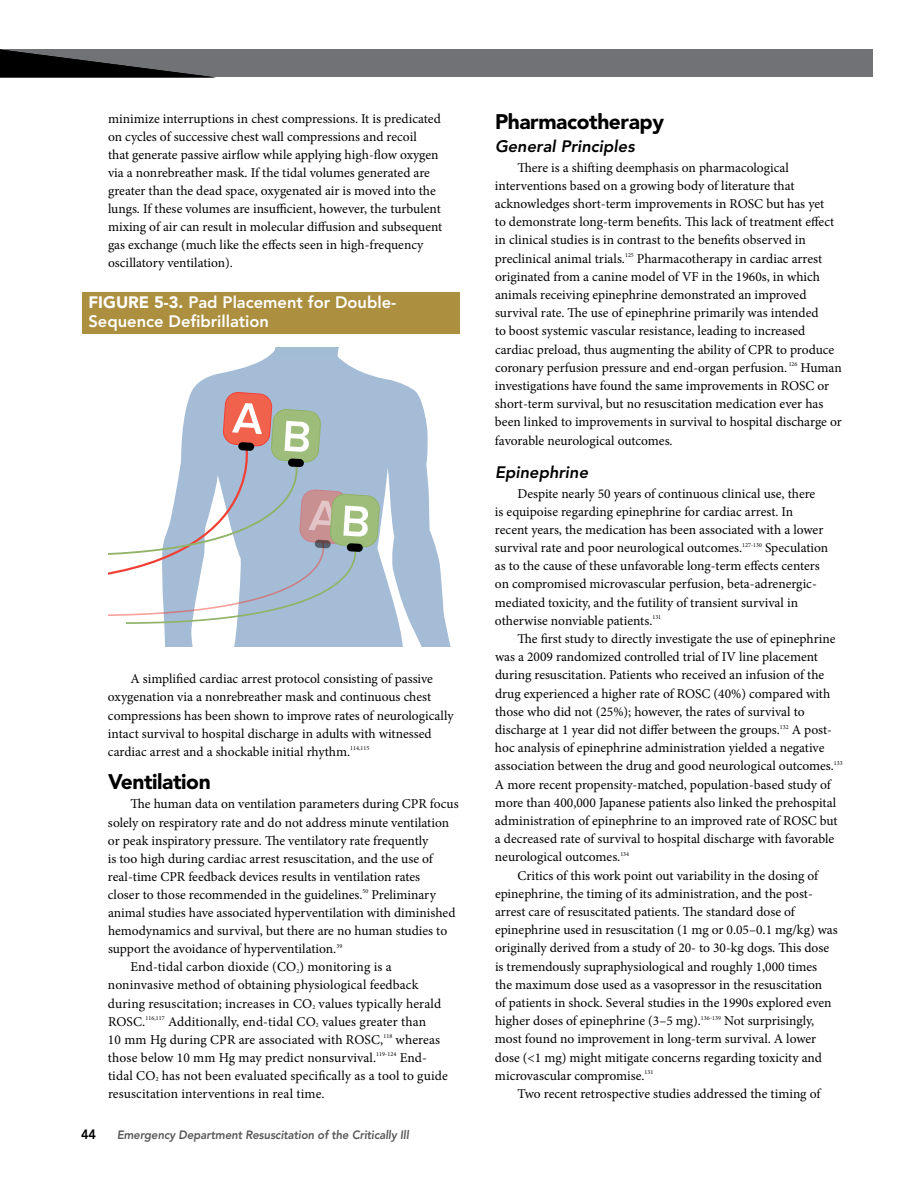
<style>
.page{position:relative;width:918px;height:1188px;background:#fff}
.page>*{position:absolute;margin:0;border:0;box-sizing:border-box;transform-origin:0 0}
.t1{font:900 21px "Avenir LT Std";letter-spacing:-.02em;color:#000}
.t2{font:800 16.5px/19.5px "Avenir LT Std";color:#fff}
.t3{font:italic 800 16.5px "Avenir LT Std";color:#000}
.t4{font:13.5px/18.1px "Minion Pro";color:#000}
.t5{font:800 13.5px "Avenir LT Std";color:#000;scale:.95 1}
.t6{font:800 12px "Avenir LT Std";color:#58595b;scale:.95 1}
.s1{font-weight:900}
</style>
<div class="page">
<div style="left:0;top:50px;width:873px;height:27px;background:#717275"></div>
<svg style="left:0;top:50px;width:212px;height:27px"></svg>
<div style="left:82px;top:292px;width:378px;height:42px;background:#ac8f3f"></div>
<svg style="left:164px;top:357px;width:287px;height:289px;fill:#a4bcd5"></svg>
<svg style="left:268px;top:347px;width:71px;height:10px"></svg>
<svg style="left:108px;top:392px;width:272px;height:233px"></svg>
<p class="t4" style="left:108px;top:110px;width:336px">minimize interruptions in chest compressions. It is predicated on cycles of successive chest wall compressions and recoil<br>that generate passive airflow while applying high-flow oxygen via a nonrebreather mask. If the tidal volumes generated are greater than the dead space, oxygenated air is moved into the lungs. If these volumes are insufficient, however, the turbulent mixing of air can result in molecular diffusion and subsequent gas exchange (much like the effects seen in high-frequency oscillatory ventilation).</p>
<h1 class="t1" style="left:495px;top:109px;width:171px">Pharmacotherapy</h1>
<p class="t3" style="left:495px;top:136px;width:141px">General Principles</p>
<p class="t4" style="left:495px;top:158px;width:348px;text-indent:23px">There is a shifting deemphasis on pharmacological interventions based on a growing body of literature that acknowledges short-term improvements in ROSC but has yet<br>to demonstrate long-term benefits. This lack of treatment effect in clinical studies is in contrast to the benefits observed in preclinical animal trials.<sup>125</sup> Pharmacotherapy in cardiac arrest originated from a canine model of VF in the 1960s, in which animals receiving epinephrine demonstrated an improved survival rate. The use of epinephrine primarily was intended<br>to boost systemic vascular resistance, leading to increased cardiac preload, thus augmenting the ability of CPR to produce coronary perfusion pressure and end-organ perfusion. <sup>126</sup> Human investigations have found the same improvements in ROSC or short-term survival, but no resuscitation medication ever has been linked to improvements in survival to hospital discharge or favorable neurological outcomes.</p>
<p class="t3" style="left:495px;top:462px;width:95px">Epinephrine</p>
<p class="t4" style="left:495px;top:484px;width:335px;text-indent:23px">Despite nearly 50 years of continuous clinical use, there<br>is equipoise regarding epinephrine for cardiac arrest. In recent years, the medication has been associated with a lower survival rate and poor neurological outcomes.<sup>127-130</sup> Speculation as to the cause of these unfavorable long-term effects centers on compromised microvascular perfusion, beta-adrenergic&shy;mediated toxicity, and the futility of transient survival in otherwise nonviable patients.<sup>131</sup></p>
<p class="t4" style="left:518px;top:630px;width:320px">The first study to directly investigate the use of epinephrine</p>
<p class="t4" style="left:495px;top:648px;width:325px">was a 2009 randomized controlled trial of IV line placement</p>
<p class="t4" style="left:495px;top:666px;width:331px">during resuscitation. Patients who received an infusion of the</p>
<p class="t4" style="left:495px;top:684px;width:337px">drug experienced a higher rate of ROSC (40%) compared with</p>
<p class="t4" style="left:495px;top:703px;width:311px">those who did not (25%); however, the rates of survival to</p>
<p class="t4" style="left:495px;top:721px;width:339px">discharge at 1 year did not differ between the groups.<sup>132</sup> A post-</p>
<p class="t4" style="left:495px;top:739px;width:331px">hoc analysis of epinephrine administration yielded a negative</p>
<p class="t4" style="left:495px;top:757px;width:349px">association between the drug and good neurological outcomes.<sup>133</sup></p>
<p class="t4" style="left:495px;top:775px;width:337px">A more recent propensity-matched, population-based study of</p>
<p class="t4" style="left:495px;top:794px;width:343px">more than 400,000 Japanese patients also linked the prehospital</p>
<p class="t4" style="left:495px;top:812px;width:344px">administration of epinephrine to an improved rate of ROSC but</p>
<p class="t4" style="left:495px;top:830px;width:341px">a decreased rate of survival to hospital discharge with favorable</p>
<p class="t4" style="left:495px;top:848px;width:136px">neurological outcomes.<sup>134</sup></p>
<p class="t4" style="left:518px;top:866px;width:302px">Critics of this work point out variability in the dosing of</p>
<p class="t4" style="left:495px;top:885px;width:319px">epinephrine, the timing of its administration, and the post-</p>
<p class="t4" style="left:495px;top:903px;width:301px">arrest care of resuscitated patients. The standard dose of</p>
<p class="t4" style="left:495px;top:921px;width:344px">epinephrine used in resuscitation (1 mg or 0.05–0.1 mg/kg) was</p>
<p class="t4" style="left:495px;top:939px;width:336px">originally derived from a study of 20- to 30-kg dogs. This dose</p>
<p class="t4" style="left:495px;top:957px;width:324px">is tremendously supraphysiological and roughly 1,000 times</p>
<p class="t4" style="left:495px;top:976px;width:329px">the maximum dose used as a vasopressor in the resuscitation</p>
<p class="t4" style="left:495px;top:994px;width:338px">of patients in shock. Several studies in the 1990s explored even</p>
<p class="t4" style="left:495px;top:1012px;width:321px">higher doses of epinephrine (3–5 mg).<sup>136‒139</sup> Not surprisingly,</p>
<p class="t4" style="left:495px;top:1030px;width:323px">most found no improvement in long-term survival. A lower</p>
<p class="t4" style="left:495px;top:1048px;width:328px">dose (&lt;1 mg) might mitigate concerns regarding toxicity and</p>
<p class="t4" style="left:495px;top:1066px;width:160px">microvascular compromise.<sup>131</sup></p>
<p class="t4" style="left:518px;top:1085px;width:304px">Two recent retrospective studies addressed the timing of</p>
<p class="t2" style="left:88px;top:292px;width:309px"><span class="s1">FIGURE 5-3.</span> Pad Placement for Double-<br>Sequence Defibrillation</p>
<p class="t4" style="left:108px;top:670px;width:347px;text-indent:23px">A simplified cardiac arrest protocol consisting of passive oxygenation via a nonrebreather mask and continuous chest compressions has been shown to improve rates of neurologically intact survival to hospital discharge in adults with witnessed cardiac arrest and a shockable initial rhythm.<sup>114,115</sup></p>
<h1 class="t1" style="left:108px;top:769px;width:104px">Ventilation</h1>
<p class="t4" style="left:130px;top:795px;width:330px">The human data on ventilation parameters during CPR focus</p>
<p class="t4" style="left:108px;top:813px;width:343px">solely on respiratory rate and do not address minute ventilation</p>
<p class="t4" style="left:108px;top:831px;width:322px">or peak inspiratory pressure. The ventilatory rate frequently</p>
<p class="t4" style="left:108px;top:849px;width:326px">is too high during cardiac arrest resuscitation, and the use of</p>
<p class="t4" style="left:108px;top:868px;width:314px">real-time CPR feedback devices results in ventilation rates</p>
<p class="t4" style="left:108px;top:886px;width:329px">closer to those recommended in the guidelines.<sup>50</sup> Preliminary</p>
<p class="t4" style="left:108px;top:904px;width:349px">animal studies have associated hyperventilation with diminished</p>
<p class="t4" style="left:108px;top:922px;width:341px">hemodynamics and survival, but there are no human studies to</p>
<p class="t4" style="left:108px;top:940px;width:236px">support the avoidance of hyperventilation.<sup>39</sup></p>
<p class="t4" style="left:130px;top:958px;width:263px">End-tidal carbon dioxide (CO<sub>2</sub>) monitoring is a</p>
<p class="t4" style="left:108px;top:976px;width:312px">noninvasive method of obtaining physiological feedback</p>
<p class="t4" style="left:108px;top:994px;width:335px">during resuscitation; increases in CO<sub>2</sub> values typically herald</p>
<p class="t4" style="left:108px;top:1012px;width:320px">ROSC.<sup>116,117</sup> Additionally, end-tidal CO<sub>2</sub> values greater than</p>
<p class="t4" style="left:108px;top:1030px;width:334px">10 mm Hg during CPR are associated with ROSC,<sup>118</sup> whereas</p>
<p class="t4" style="left:108px;top:1048px;width:321px">those below 10 mm Hg may predict nonsurvival.<sup>119-124</sup> End-</p>
<p class="t4" style="left:108px;top:1067px;width:341px">tidal CO<sub>2</sub> has not been evaluated specifically as a tool to guide</p>
<p class="t4" style="left:108px;top:1085px;width:218px">resuscitation interventions in real time.</p>
<p class="t5" style="left:81px;top:1126px;width:17px">44</p>
<p class="t6" style="left:117px;top:1127px;width:311px">Emergency Department Resuscitation of the Critically Ill</p>
</div>
